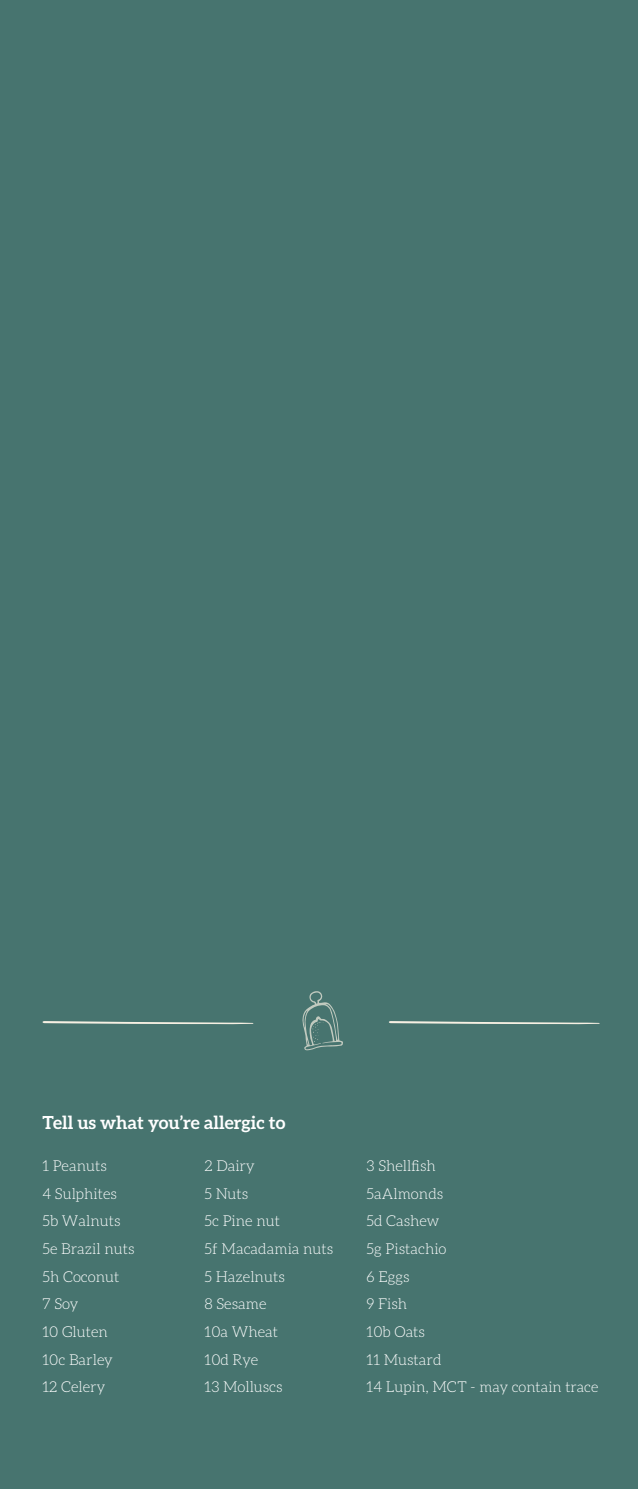
<style>
.page{position:relative;width:638px;height:1489px;background:#fff}
.page>*{position:absolute;margin:0;border:0;box-sizing:border-box;transform-origin:0 0}
.Menu_Bold{font:700 18px "Aleo";color:#fff}
.Small_body{font:300 15px "Aleo";color:#fff}
.Small_body-2{font:300 14.7px "Aleo";color:#fff}
.s1{font-size:15px}
</style>
<div class="page">
<div style="left:0;top:0;width:638px;height:1488px;background:#47746f"></div>
<svg style="left:42px;top:1021px;width:212px;height:3px"></svg>
<svg style="left:389px;top:1021px;width:211px;height:3px"></svg>
<svg style="left:302px;top:991px;width:41px;height:59px"></svg>
<p class="Menu_Bold" style="left:43px;top:1111px;width:245px">Tell us what you’re allergic to</p>
<p class="Small_body" style="left:43px;top:1157px;width:66px">1 Peanuts</p>
<p class="Small_body" style="left:205px;top:1157px;width:52px">2 Dairy</p>
<p class="Small_body" style="left:367px;top:1157px;width:71px">3 Shellfish</p>
<p class="Small_body" style="left:43px;top:1185px;width:76px">4 Sulphites</p>
<p class="Small_body" style="left:205px;top:1185px;width:45px">5 Nuts</p>
<p class="Small_body" style="left:367px;top:1185px;width:78px">5aAlmonds</p>
<p class="Small_body" style="left:43px;top:1212px;width:79px">5b Walnuts</p>
<p class="Small_body" style="left:205px;top:1212px;width:77px">5c Pine nut</p>
<p class="Small_body" style="left:367px;top:1212px;width:74px">5d Cashew</p>
<p class="Small_body" style="left:43px;top:1240px;width:93px">5e Brazil nuts</p>
<p class="Small_body" style="left:205px;top:1240px;width:130px">5f Macadamia nuts</p>
<p class="Small_body" style="left:367px;top:1240px;width:81px">5g Pistachio</p>
<p class="Small_body" style="left:43px;top:1268px;width:79px">5h Coconut</p>
<p class="Small_body" style="left:205px;top:1268px;width:82px">5 Hazelnuts</p>
<p class="Small_body" style="left:367px;top:1268px;width:44px">6 Eggs</p>
<p class="Small_body" style="left:43px;top:1295px;width:38px">7 Soy</p>
<p class="Small_body" style="left:205px;top:1295px;width:63px">8 Sesame</p>
<p class="Small_body" style="left:367px;top:1295px;width:42px">9 Fish</p>
<p class="Small_body" style="left:43px;top:1323px;width:67px">10 Gluten</p>
<p class="Small_body" style="left:205px;top:1323px;width:75px">10a Wheat</p>
<p class="Small_body" style="left:367px;top:1323px;width:60px">10b Oats</p>
<p class="Small_body" style="left:43px;top:1350px;width:72px">10c Barley</p>
<p class="Small_body" style="left:205px;top:1350px;width:55px">10d Rye</p>
<p class="Small_body" style="left:367px;top:1350px;width:76px">11 Mustard</p>
<p class="Small_body" style="left:43px;top:1378px;width:64px">12 Celery</p>
<p class="Small_body" style="left:205px;top:1378px;width:79px">13 Molluscs</p>
<p class="Small_body-2" style="left:367px;top:1378px;width:233px"><span class="s1">14 Lupin, MCT -</span> may contain trace</p>
</div>
